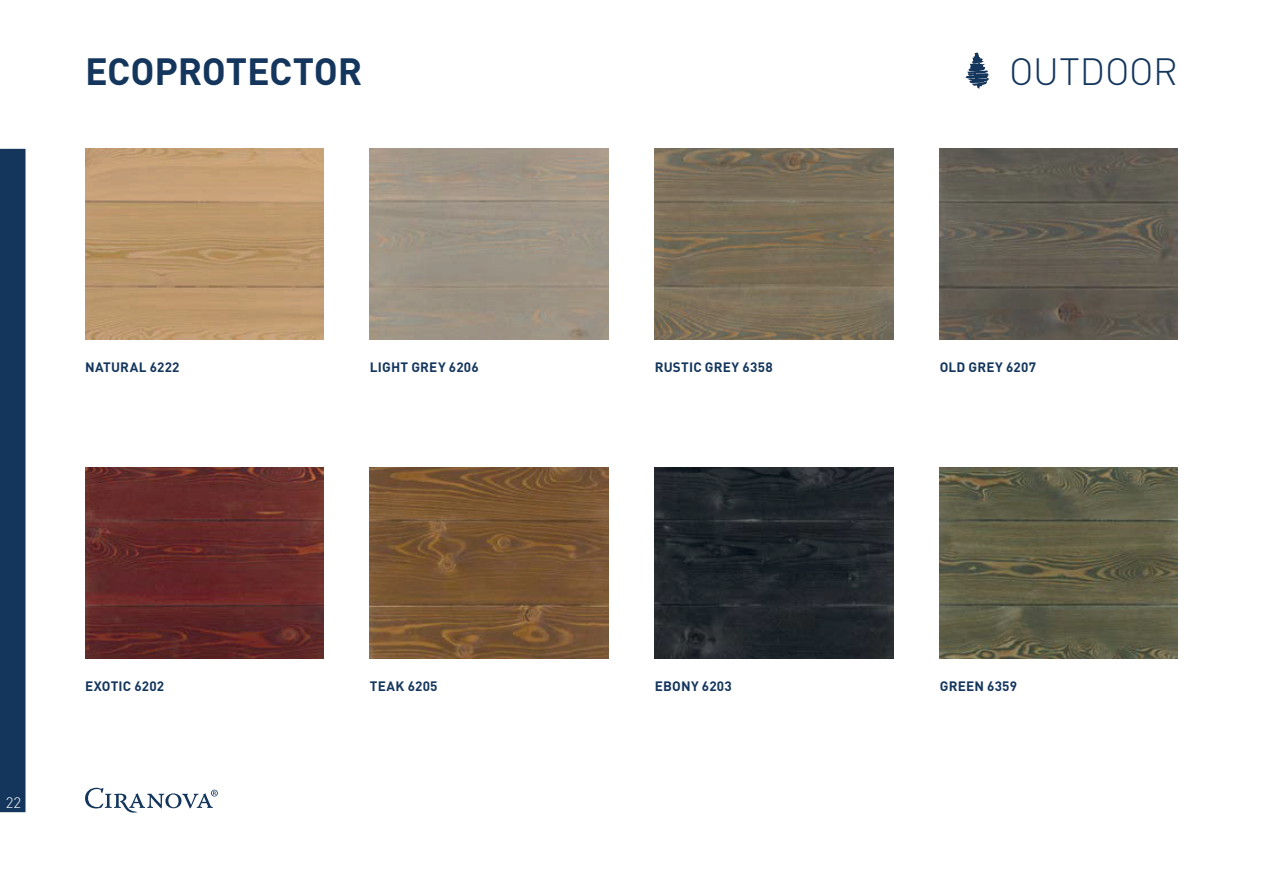
<style>
.page{position:relative;width:1263px;height:893px;background:#fff}
.page>*{position:absolute;margin:0;border:0;box-sizing:border-box;transform-origin:0 0}
.t1{font:700 37.5px "DIN";letter-spacing:-.005em;color:#14365d}
.t2{font:300 37.5px "DIN";letter-spacing:-.005em;color:#14365d}
.t3{font:300 15px "DIN";color:#fff}
.t4{font:700 13.5px "DIN";letter-spacing:.015em;color:#14365d}
</style>
<div class="page">
<svg style="left:85px;top:788px;width:133px;height:25px"></svg>
<div style="left:0;top:149px;width:26px;height:663px;background:#14365d"></div>
<img style="left:655px;top:467px;width:238px;height:191px">
<img style="left:940px;top:467px;width:238px;height:191px">
<img style="left:370px;top:148px;width:238px;height:192px">
<img style="left:85px;top:467px;width:238px;height:191px">
<img style="left:85px;top:148px;width:238px;height:192px">
<img style="left:655px;top:148px;width:238px;height:192px">
<img style="left:370px;top:467px;width:238px;height:191px">
<img style="left:940px;top:148px;width:238px;height:192px">
<svg style="left:965px;top:52px;width:24px;height:37px"></svg>
<h1 class="t1" style="left:85px;top:47px;width:279px">ECOPROTECTOR</h1>
<h1 class="t2" style="left:1009px;top:48px;width:170px">OUTDOOR</h1>
<p class="t4" style="left:85px;top:359px;width:96px">NATURAL 6222</p>
<p class="t4" style="left:370px;top:359px;width:110px">LIGHT GREY 6206</p>
<p class="t4" style="left:655px;top:359px;width:119px">RUSTIC GREY 6358</p>
<p class="t4" style="left:940px;top:359px;width:98px">OLD GREY 6207</p>
<p class="t3" style="left:6px;top:793px;width:17px">22</p>
<p class="t4" style="left:85px;top:677px;width:81px">EXOTIC 6202</p>
<p class="t4" style="left:370px;top:677px;width:69px">TEAK 6205</p>
<p class="t4" style="left:655px;top:677px;width:79px">EBONY 6203</p>
<p class="t4" style="left:940px;top:677px;width:79px">GREEN 6359</p>
</div>
